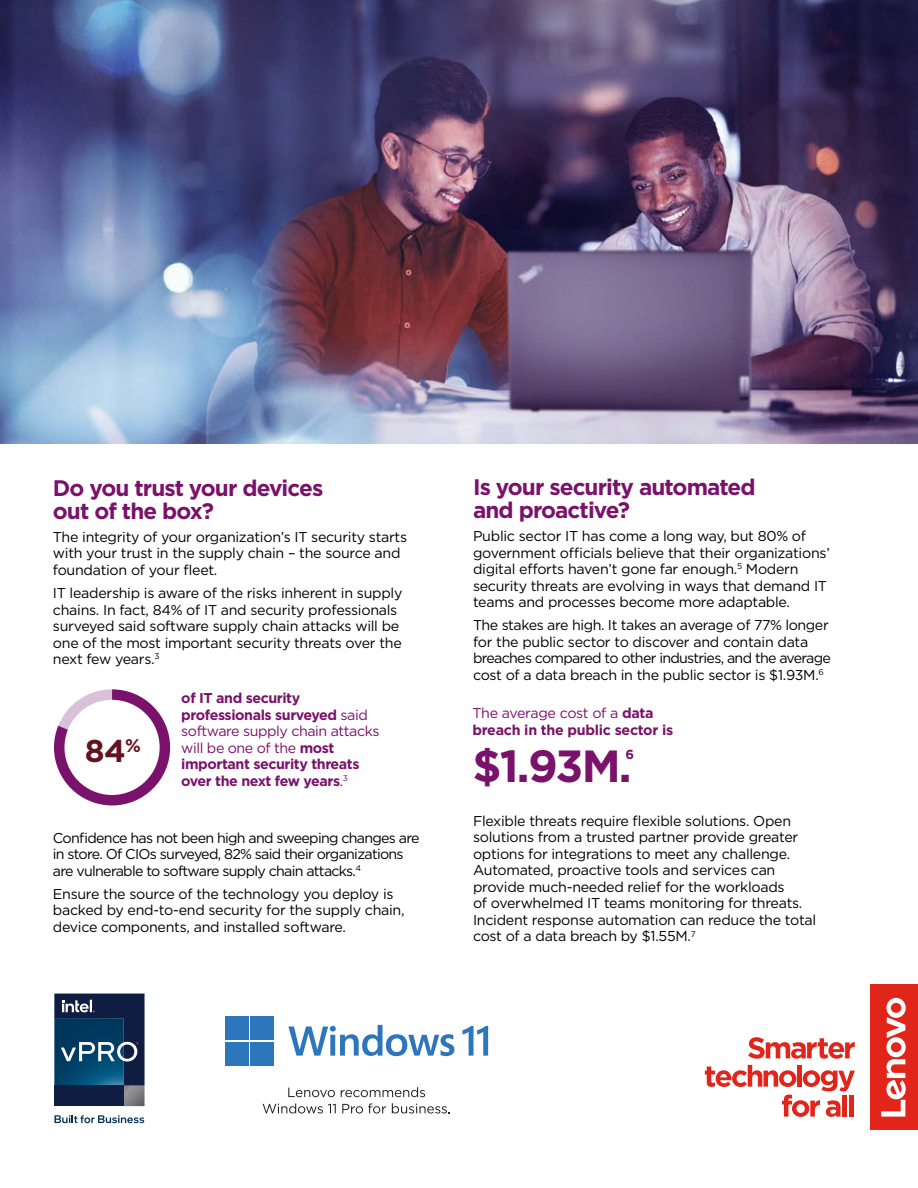
<style>
.page{position:relative;width:918px;height:1188px;background:#fff}
.page>*{position:absolute;margin:0;border:0;box-sizing:border-box;transform-origin:0 0}
.t1{font:700 45px "Gotham";color:#7a126b}
.t2{font:700 31.5px "Gotham";color:#64131e}
.t3{font:700 22.5px/22.5px "Gotham";letter-spacing:-.04em;color:#7a126b}
.t4{font:14.25px/16.5px "Gotham";letter-spacing:-.02em;color:#000}
.t5{font:700 14.25px/16.5px "Gotham";letter-spacing:-.03em;color:#7a126b}
.t6{font:14.25px/16.5px "Gotham";letter-spacing:-.05em;color:#000}
.t7{font:700 13.05px "Gotham";color:#7a126b}
.s1{font-weight:400}
</style>
<div class="page">
<svg style="left:54px;top:689px;width:116px;height:116px"></svg>
<img style="left:0;top:0;width:918px;height:444px">
<div style="left:225px;top:1017px;width:23px;height:23px;background:#2e76bc"></div>
<div style="left:251px;top:1017px;width:23px;height:23px;background:#2e76bc"></div>
<div style="left:225px;top:1042px;width:23px;height:23px;background:#2e76bc"></div>
<div style="left:251px;top:1042px;width:23px;height:23px;background:#2e76bc"></div>
<svg style="left:288px;top:1025px;width:166px;height:31px"></svg>
<svg style="left:462px;top:1026px;width:26px;height:30px"></svg>
<svg style="left:288px;top:1088px;width:47px;height:9px"></svg>
<svg style="left:341px;top:1087px;width:84px;height:10px"></svg>
<svg style="left:263px;top:1103px;width:73px;height:11px"></svg>
<svg style="left:342px;top:1103px;width:44px;height:11px"></svg>
<svg style="left:392px;top:1103px;width:58px;height:11px"></svg>
<svg style="left:748px;top:1037px;width:107px;height:22px"></svg>
<svg style="left:705px;top:1065px;width:150px;height:52px"></svg>
<div style="left:842px;top:1095px;width:5px;height:22px;background:#e1251b"></div>
<hr style="left:849px;top:1095px;width:4px;height:22px;background:#e1251b">
<div style="left:870px;top:985px;width:48px;height:145px;background:#e1251b"></div>
<svg style="left:881px;top:997px;width:25px;height:120px"></svg>
<svg style="left:54px;top:994px;width:91px;height:112px;background:#214263"></svg>
<svg style="left:54px;top:1115px;width:90px;height:8px"></svg>
<h3 class="t3" style="left:53px;top:477px;width:272px">Do you trust your devices out of the box?</h3>
<p class="t4" style="left:53px;top:528px;width:356px">The integrity of your organization’s IT security starts with your trust in the supply chain – the source and foundation of your fleet.</p>
<p class="t4" style="left:53px;top:585px;width:351px">IT leadership is aware of the risks inherent in supply chains. In fact, 84% of IT and security professionals surveyed said software supply chain attacks will be one of the most important security threats over the next few years.<sup>3</sup></p>
<h2 class="t2" style="left:85px;top:730px;width:58px">84<sup>%</sup></h2>
<p class="t5" style="left:181px;top:690px;width:200px">of IT and security professionals surveyed <span class="s1">said software supply chain attacks will be one of the</span> most important security threats over the next few years<span class="s1">.</span><sup>3</sup></p>
<p class="t6" style="left:53px;top:829px;width:368px">Confidence has not been high and sweeping changes are in store. Of CIOs surveyed, 82% said their organizations are vulnerable to software supply chain attacks.<sup>4</sup></p>
<p class="t4" style="left:53px;top:885px;width:353px">Ensure the source of the technology you deploy is backed by end-to-end security for the supply chain, device components, and installed software.</p>
<h3 class="t3" style="left:473px;top:476px;width:284px">Is your security automated and proactive?</h3>
<p class="t4" style="left:473px;top:527px;width:358px">Public sector IT has come a long way, but 80% of government officials believe that their organizations’ digital efforts haven’t gone far enough.<sup>5</sup> Modern security threats are evolving in ways that demand IT teams and processes become more adaptable.</p>
<p class="t4" style="left:473px;top:617px;width:360px">The stakes are high. It takes an average of 77% longer for the public sector to discover and contain data breaches compared to other industries, and the average cost of a data breach in the public sector is $1.93M.<sup>6</sup></p>
<p class="t5" style="left:472px;top:705px;width:202px"><span class="s1">The average cost of a</span> data breach in the public sector is</p>
<h1 class="t1" style="left:472px;top:736px;width:161px">$1.93M.</h1>
<p class="t7" style="left:626px;top:746px;width:10px">6</p>
<p class="t4" style="left:473px;top:812px;width:345px">Flexible threats require flexible solutions. Open solutions from a trusted partner provide greater options for integrations to meet any challenge.<br>Automated, proactive tools and services can provide much-needed relief for the workloads<br>of overwhelmed IT teams monitoring for threats.<br>Incident response automation can reduce the total cost of a data breach by $1.55M.<sup>7</sup></p>
</div>
